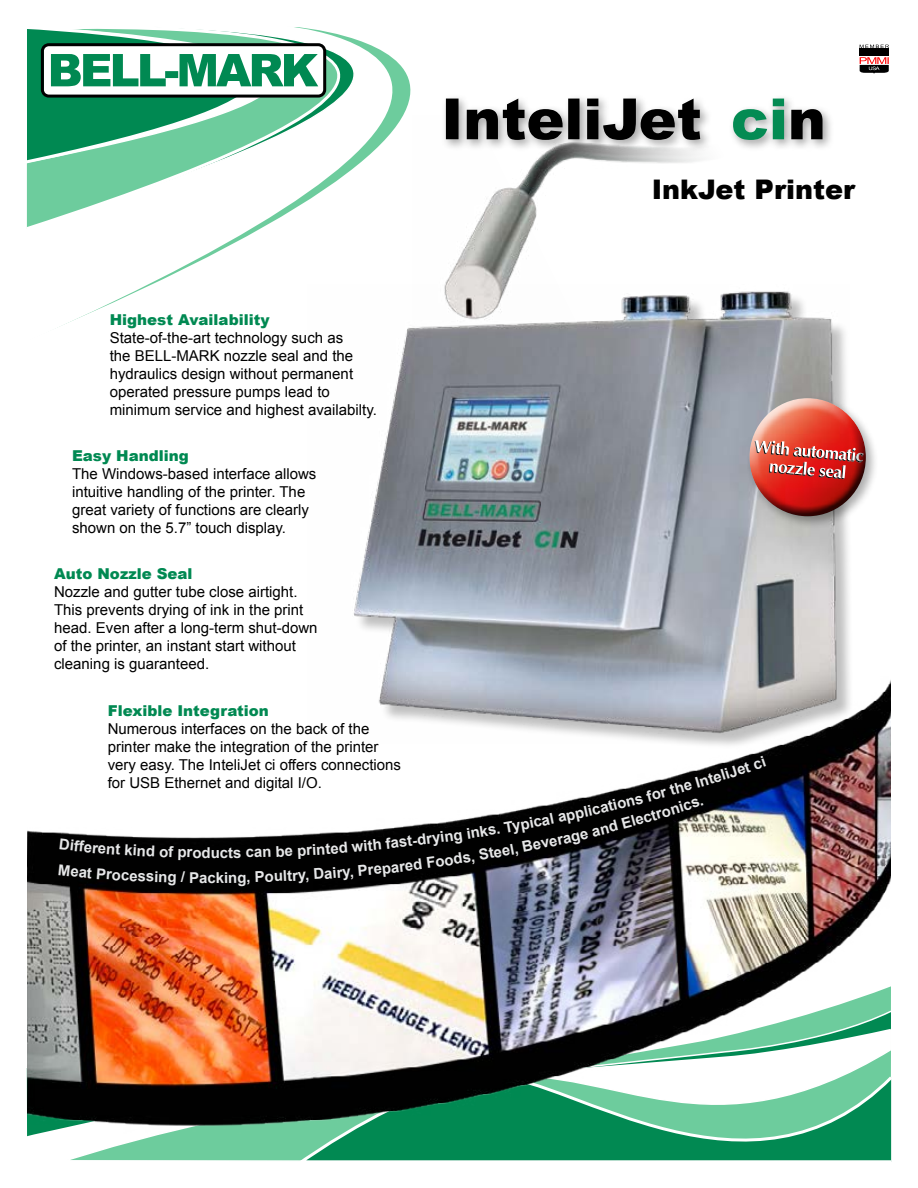
<style>
.page{position:relative;width:918px;height:1188px;background:#fff}
.page>*{position:absolute;margin:0;border:0;box-sizing:border-box;transform-origin:0 0}
.t1{font:900 27px "Arial";color:#000}
.t2{font:15px/18px "Arial";color:#000}
.t3{font:700 15px "Arial";letter-spacing:-.005em;color:#e6e7e8}
.t4{font:900 15px "Arial";color:#008952}
</style>
<div class="page">
<svg style="left:55px;top:230px;width:203px;height:99px"></svg>
<svg style="left:26px;top:164px;width:317px;height:66px"></svg>
<svg style="left:328px;top:32px;width:83px;height:130px"></svg>
<svg style="left:27px;top:27px;width:301px;height:137px"></svg>
<svg style="left:859px;top:44px;width:30px;height:30px"></svg>
<div style="left:441px;top:94px;width:272px;height:58px;background:#000;opacity:.35"></div>
<svg style="left:446px;top:99px;width:254px;height:17px"></svg>
<div style="left:729px;top:94px;width:106px;height:58px;background:#000;opacity:.35"></div>
<svg style="left:791px;top:109px;width:32px;height:30px"></svg>
<svg style="left:733px;top:99px;width:51px;height:41px"></svg>
<img style="left:354px;top:291px;width:496px;height:386px">
<img style="left:412px;top:116px;width:348px;height:210px">
<div style="left:745px;top:395px;width:134px;height:135px;background:#000;opacity:.32"></div>
<div style="left:739px;top:387px;width:126px;height:104px;background:#fff;opacity:.75"></div>
<div style="left:749px;top:416px;width:128px;height:112px;background:#000;opacity:.75"></div>
<img style="left:27px;top:677px;width:864px;height:484px">
<svg style="left:228px;top:845px;width:56px;height:13px"></svg>
<svg style="left:352px;top:840px;width:21px;height:12px"></svg>
<svg style="left:498px;top:820px;width:24px;height:14px"></svg>
<svg style="left:753px;top:756px;width:13px;height:14px"></svg>
<div style="left:59px;top:839px;width:142px;height:47px;background:#010101"></div>
<svg style="left:256px;top:871px;width:26px;height:11px"></svg>
<svg style="left:368px;top:865px;width:23px;height:11px"></svg>
<svg style="left:427px;top:856px;width:18px;height:12px"></svg>
<svg style="left:478px;top:847px;width:24px;height:13px"></svg>
<svg style="left:533px;top:809px;width:103px;height:41px;background:#070809"></svg>
<svg style="left:646px;top:789px;width:34px;height:29px"></svg>
<h1 class="t1" style="left:652px;top:174px;width:205px">InkJet Printer</h1>
<p class="t4" style="left:110px;top:311px;width:161px">Highest Availability</p>
<p class="t2" style="left:110px;top:329px;width:269px">State-of-the-art technology such as<br>the BELL-MARK nozzle seal and the hydraulics design without permanent operated pressure pumps lead to minimum service and highest availabilty.</p>
<p class="t4" style="left:72px;top:447px;width:118px">Easy Handling</p>
<p class="t2" style="left:72px;top:465px;width:246px">The Windows-based interface allows intuitive handling of the printer. The great variety of functions are clearly shown on the 5.7” touch display.</p>
<p class="t4" style="left:54px;top:565px;width:140px">Auto Nozzle Seal</p>
<p class="t2" style="left:54px;top:583px;width:265px">Nozzle and gutter tube close airtight.<br>This prevents drying of ink in the print head. Even after a long-term shut-down of the printer, an instant start without cleaning is guaranteed.</p>
<p class="t4" style="left:108px;top:703px;width:163px">Flexible Integration</p>
<p class="t2" style="left:108px;top:720px;width:295px">Numerous interfaces on the back of the printer make the integration of the printer very easy. The InteliJet ci offers connections for USB Ethernet and digital I/O.</p>
<p class="t3" style="left:202px;top:842px;width:28px">duc</p>
<p class="t3" style="left:284px;top:841px;width:33px;rotate:-3deg">e pri</p>
<p class="t3" style="left:316px;top:839px;width:33px;rotate:-4deg">nted</p>
<p class="t3" style="left:371px;top:835px;width:37px;rotate:-6deg">h fas</p>
<p class="t3" style="left:406px;top:831px;width:26px;rotate:-7deg">t-dr</p>
<p class="t3" style="left:431px;top:828px;width:32px;rotate:-8deg">ying</p>
<p class="t3" style="left:465px;top:824px;width:32px;rotate:-9deg">inks</p>
<p class="t3" style="left:518px;top:815px;width:36px;rotate:-11deg">pical</p>
<p class="t3" style="left:500px;top:841px;width:33px;rotate:-11deg">el, B</p>
<p class="t3" style="left:199px;top:867px;width:27px">ack</p>
<p class="t3" style="left:224px;top:867px;width:28px;rotate:-1deg">ing,</p>
<p class="t3" style="left:282px;top:866px;width:25px;rotate:-3deg">ltry</p>
<p class="t3" style="left:304px;top:865px;width:33px;rotate:-4deg">, Dai</p>
<p class="t3" style="left:336px;top:863px;width:33px;rotate:-5deg">ry, P</p>
<p class="t3" style="left:390px;top:857px;width:33px;rotate:-7deg">ared</p>
<p class="t3" style="left:443px;top:851px;width:32px;rotate:-9deg">ods,</p>
<p class="t3" style="left:667px;top:781px;width:32px;rotate:-16deg">the I</p>
<p class="t3" style="left:697px;top:772px;width:28px;rotate:-17deg">ntel</p>
<p class="t3" style="left:722px;top:765px;width:27px;rotate:-18deg">iJet</p>
<p class="t3" style="left:582px;top:802px;width:32px;rotate:-13deg">licat</p>
<p class="t3" style="left:611px;top:795px;width:32px;rotate:-14deg">ions</p>
<p class="t3" style="left:676px;top:798px;width:27px;rotate:-18deg">ics.</p>
<p class="t3" style="left:633px;top:811px;width:29px;rotate:-16deg">ectr</p>
</div>
